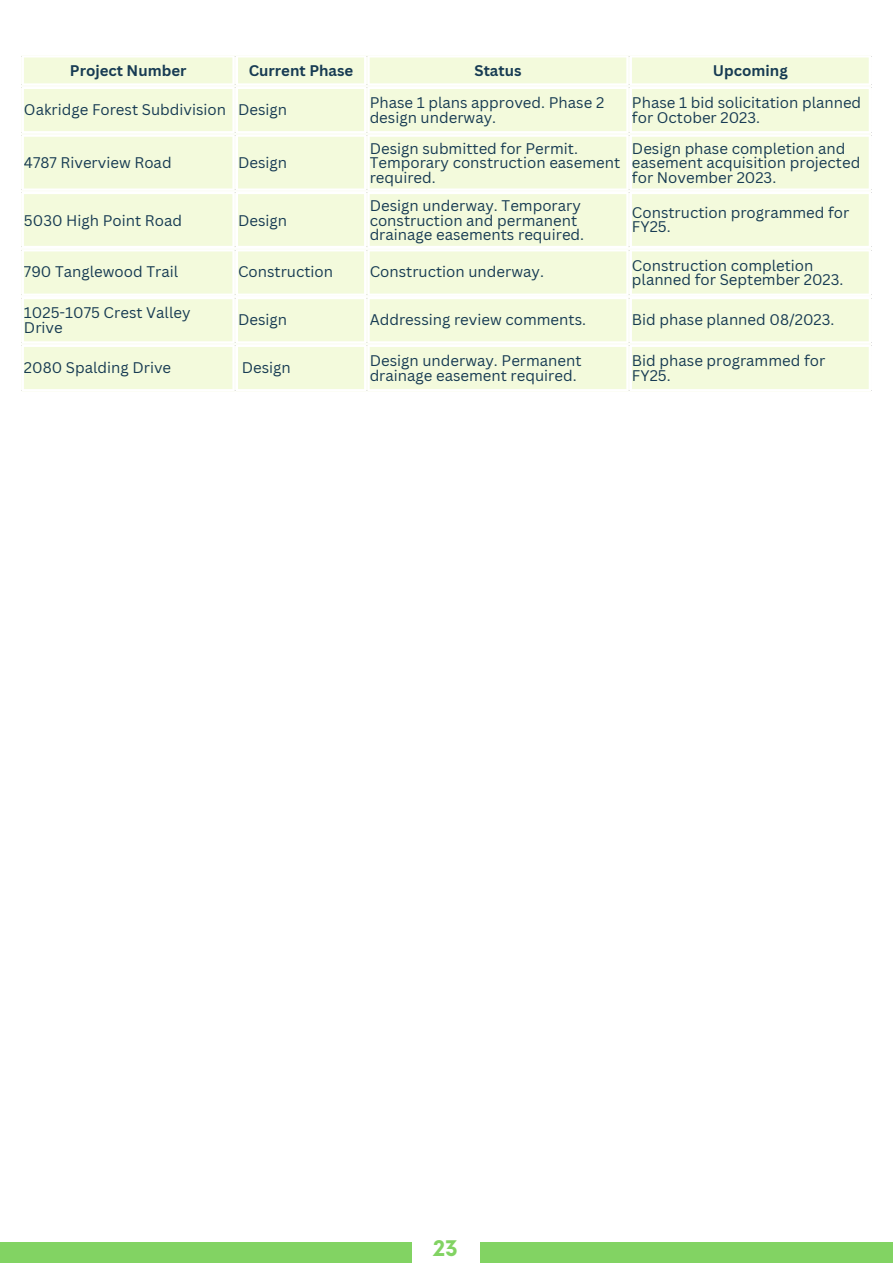
<style>
.page{position:relative;width:893px;height:1264px;background:#fff}
.page>*{position:absolute;margin:0;border:0;box-sizing:border-box;transform-origin:0 0}
.t1{font:700 21px "Now";color:#82d363}
.t2{font:15px/14.5px "Canva Sans";color:#173b53}
.t3{font:700 15px "Canva Sans";color:#173b53}
</style>
<div class="page">
<div style="left:0;top:1241px;width:892px;height:21px;background:#82d363"></div>
<div style="left:412px;top:1229px;width:67px;height:33px;background:#fff"></div>
<div style="left:24px;top:56px;width:844px;height:335px;background:#f3fadc"></div>
<hr style="left:232px;top:57px;width:3px;height:26px;background:#fff">
<hr style="left:22px;top:55px;width:213px;height:2px;background:#fff">
<hr style="left:22px;top:83px;width:213px;height:3px;background:#fff">
<hr style="left:236px;top:57px;width:2px;height:26px;background:#fff">
<hr style="left:364px;top:57px;width:2px;height:26px;background:#fff">
<hr style="left:236px;top:55px;width:130px;height:2px;background:#fff">
<hr style="left:236px;top:83px;width:130px;height:3px;background:#fff">
<hr style="left:367px;top:57px;width:2px;height:26px;background:#fff">
<hr style="left:626px;top:57px;width:2px;height:26px;background:#fff">
<hr style="left:367px;top:55px;width:261px;height:2px;background:#fff">
<hr style="left:367px;top:83px;width:261px;height:3px;background:#fff">
<hr style="left:629px;top:57px;width:3px;height:26px;background:#fff">
<hr style="left:629px;top:55px;width:241px;height:2px;background:#fff">
<hr style="left:629px;top:83px;width:241px;height:3px;background:#fff">
<hr style="left:232px;top:89px;width:3px;height:42px;background:#fff">
<hr style="left:22px;top:87px;width:213px;height:2px;background:#fff">
<hr style="left:22px;top:131px;width:213px;height:2px;background:#fff">
<hr style="left:236px;top:89px;width:2px;height:42px;background:#fff">
<hr style="left:364px;top:89px;width:2px;height:42px;background:#fff">
<hr style="left:236px;top:87px;width:130px;height:2px;background:#fff">
<hr style="left:236px;top:131px;width:130px;height:2px;background:#fff">
<hr style="left:367px;top:89px;width:2px;height:42px;background:#fff">
<hr style="left:626px;top:89px;width:2px;height:42px;background:#fff">
<hr style="left:367px;top:87px;width:261px;height:2px;background:#fff">
<hr style="left:367px;top:131px;width:261px;height:2px;background:#fff">
<hr style="left:629px;top:89px;width:3px;height:42px;background:#fff">
<hr style="left:629px;top:87px;width:241px;height:2px;background:#fff">
<hr style="left:629px;top:131px;width:241px;height:2px;background:#fff">
<hr style="left:232px;top:137px;width:3px;height:51px;background:#fff">
<hr style="left:22px;top:134px;width:213px;height:3px;background:#fff">
<hr style="left:22px;top:188px;width:213px;height:3px;background:#fff">
<hr style="left:236px;top:137px;width:2px;height:51px;background:#fff">
<hr style="left:364px;top:137px;width:2px;height:51px;background:#fff">
<hr style="left:236px;top:134px;width:130px;height:3px;background:#fff">
<hr style="left:236px;top:188px;width:130px;height:3px;background:#fff">
<hr style="left:367px;top:137px;width:2px;height:51px;background:#fff">
<hr style="left:626px;top:137px;width:2px;height:51px;background:#fff">
<hr style="left:367px;top:134px;width:261px;height:3px;background:#fff">
<hr style="left:367px;top:188px;width:261px;height:3px;background:#fff">
<hr style="left:629px;top:137px;width:3px;height:51px;background:#fff">
<hr style="left:629px;top:134px;width:241px;height:3px;background:#fff">
<hr style="left:629px;top:188px;width:241px;height:3px;background:#fff">
<hr style="left:232px;top:194px;width:3px;height:52px;background:#fff">
<hr style="left:22px;top:192px;width:213px;height:2px;background:#fff">
<hr style="left:22px;top:246px;width:213px;height:2px;background:#fff">
<hr style="left:236px;top:194px;width:2px;height:52px;background:#fff">
<hr style="left:364px;top:194px;width:2px;height:52px;background:#fff">
<hr style="left:236px;top:192px;width:130px;height:2px;background:#fff">
<hr style="left:236px;top:246px;width:130px;height:2px;background:#fff">
<hr style="left:367px;top:194px;width:2px;height:52px;background:#fff">
<hr style="left:626px;top:194px;width:2px;height:52px;background:#fff">
<hr style="left:367px;top:192px;width:261px;height:2px;background:#fff">
<hr style="left:367px;top:246px;width:261px;height:2px;background:#fff">
<hr style="left:629px;top:194px;width:3px;height:52px;background:#fff">
<hr style="left:629px;top:192px;width:241px;height:2px;background:#fff">
<hr style="left:629px;top:246px;width:241px;height:2px;background:#fff">
<hr style="left:232px;top:251px;width:3px;height:42px;background:#fff">
<hr style="left:22px;top:249px;width:213px;height:2px;background:#fff">
<hr style="left:22px;top:293px;width:213px;height:3px;background:#fff">
<hr style="left:236px;top:251px;width:2px;height:42px;background:#fff">
<hr style="left:364px;top:251px;width:2px;height:42px;background:#fff">
<hr style="left:236px;top:249px;width:130px;height:2px;background:#fff">
<hr style="left:236px;top:293px;width:130px;height:3px;background:#fff">
<hr style="left:367px;top:251px;width:2px;height:42px;background:#fff">
<hr style="left:626px;top:251px;width:2px;height:42px;background:#fff">
<hr style="left:367px;top:249px;width:261px;height:2px;background:#fff">
<hr style="left:367px;top:293px;width:261px;height:3px;background:#fff">
<hr style="left:629px;top:251px;width:3px;height:42px;background:#fff">
<hr style="left:629px;top:249px;width:241px;height:2px;background:#fff">
<hr style="left:629px;top:293px;width:241px;height:3px;background:#fff">
<hr style="left:232px;top:299px;width:3px;height:42px;background:#fff">
<hr style="left:22px;top:297px;width:213px;height:2px;background:#fff">
<hr style="left:22px;top:341px;width:213px;height:2px;background:#fff">
<hr style="left:236px;top:299px;width:2px;height:42px;background:#fff">
<hr style="left:364px;top:299px;width:2px;height:42px;background:#fff">
<hr style="left:236px;top:297px;width:130px;height:2px;background:#fff">
<hr style="left:236px;top:341px;width:130px;height:2px;background:#fff">
<hr style="left:367px;top:299px;width:2px;height:42px;background:#fff">
<hr style="left:626px;top:299px;width:2px;height:42px;background:#fff">
<hr style="left:367px;top:297px;width:261px;height:2px;background:#fff">
<hr style="left:367px;top:341px;width:261px;height:2px;background:#fff">
<hr style="left:629px;top:299px;width:3px;height:42px;background:#fff">
<hr style="left:629px;top:297px;width:241px;height:2px;background:#fff">
<hr style="left:629px;top:341px;width:241px;height:2px;background:#fff">
<hr style="left:232px;top:347px;width:3px;height:42px;background:#fff">
<hr style="left:22px;top:345px;width:213px;height:2px;background:#fff">
<hr style="left:22px;top:389px;width:213px;height:2px;background:#fff">
<hr style="left:236px;top:347px;width:2px;height:42px;background:#fff">
<hr style="left:364px;top:347px;width:2px;height:42px;background:#fff">
<hr style="left:236px;top:345px;width:130px;height:2px;background:#fff">
<hr style="left:236px;top:389px;width:130px;height:2px;background:#fff">
<hr style="left:367px;top:347px;width:2px;height:42px;background:#fff">
<hr style="left:626px;top:347px;width:2px;height:42px;background:#fff">
<hr style="left:367px;top:345px;width:261px;height:2px;background:#fff">
<hr style="left:367px;top:389px;width:261px;height:2px;background:#fff">
<hr style="left:629px;top:347px;width:3px;height:42px;background:#fff">
<hr style="left:629px;top:345px;width:241px;height:2px;background:#fff">
<hr style="left:629px;top:389px;width:241px;height:2px;background:#fff">
<p class="t3" style="left:70px;top:59px;width:118px">Project Number</p>
<p class="t3" style="left:249px;top:59px;width:106px">Current Phase</p>
<p class="t3" style="left:474px;top:59px;width:48px">Status</p>
<p class="t3" style="left:712px;top:59px;width:76px">Upcoming</p>
<p class="t2" style="left:24px;top:102px;width:204px">Oakridge Forest Subdivision</p>
<p class="t2" style="left:238px;top:102px;width:50px">Design</p>
<p class="t2" style="left:369px;top:95px;width:236px">Phase 1 plans approved. Phase 2 design underway.</p>
<p class="t2" style="left:632px;top:95px;width:231px">Phase 1 bid solicitation planned for October 2023.</p>
<p class="t2" style="left:24px;top:155px;width:149px">4787 Riverview Road</p>
<p class="t2" style="left:238px;top:155px;width:50px">Design</p>
<p class="t2" style="left:369px;top:140px;width:252px">Design submitted for Permit.<br>Temporary construction easement required.</p>
<p class="t2" style="left:632px;top:140px;width:230px">Design phase completion and easement acquisition projected for November 2023.</p>
<p class="t2" style="left:24px;top:212px;width:160px">5030 High Point Road</p>
<p class="t2" style="left:238px;top:212px;width:50px">Design</p>
<p class="t2" style="left:369px;top:198px;width:216px">Design underway. Temporary construction and permanent drainage easements required.</p>
<p class="t2" style="left:632px;top:205px;width:219px">Construction programmed for<br>FY25.</p>
<p class="t2" style="left:24px;top:264px;width:156px">790 Tanglewood Trail</p>
<p class="t2" style="left:238px;top:264px;width:97px">Construction</p>
<p class="t2" style="left:369px;top:264px;width:176px">Construction underway.</p>
<p class="t2" style="left:632px;top:257px;width:213px">Construction completion planned for September 2023.</p>
<p class="t2" style="left:24px;top:305px;width:168px">1025-1075 Crest Valley<br>Drive</p>
<p class="t2" style="left:238px;top:312px;width:50px">Design</p>
<p class="t2" style="left:369px;top:312px;width:218px">Addressing review comments.</p>
<p class="t2" style="left:632px;top:312px;width:204px">Bid phase planned 08/2023.</p>
<p class="t2" style="left:24px;top:360px;width:149px">2080 Spalding Drive</p>
<p class="t2" style="left:242px;top:360px;width:50px">Design</p>
<p class="t2" style="left:369px;top:353px;width:213px">Design underway. Permanent drainage easement required.</p>
<p class="t2" style="left:632px;top:353px;width:195px">Bid phase programmed for<br>FY25.</p>
<p class="t1" style="left:433px;top:1236px;width:26px">23</p>
</div>
